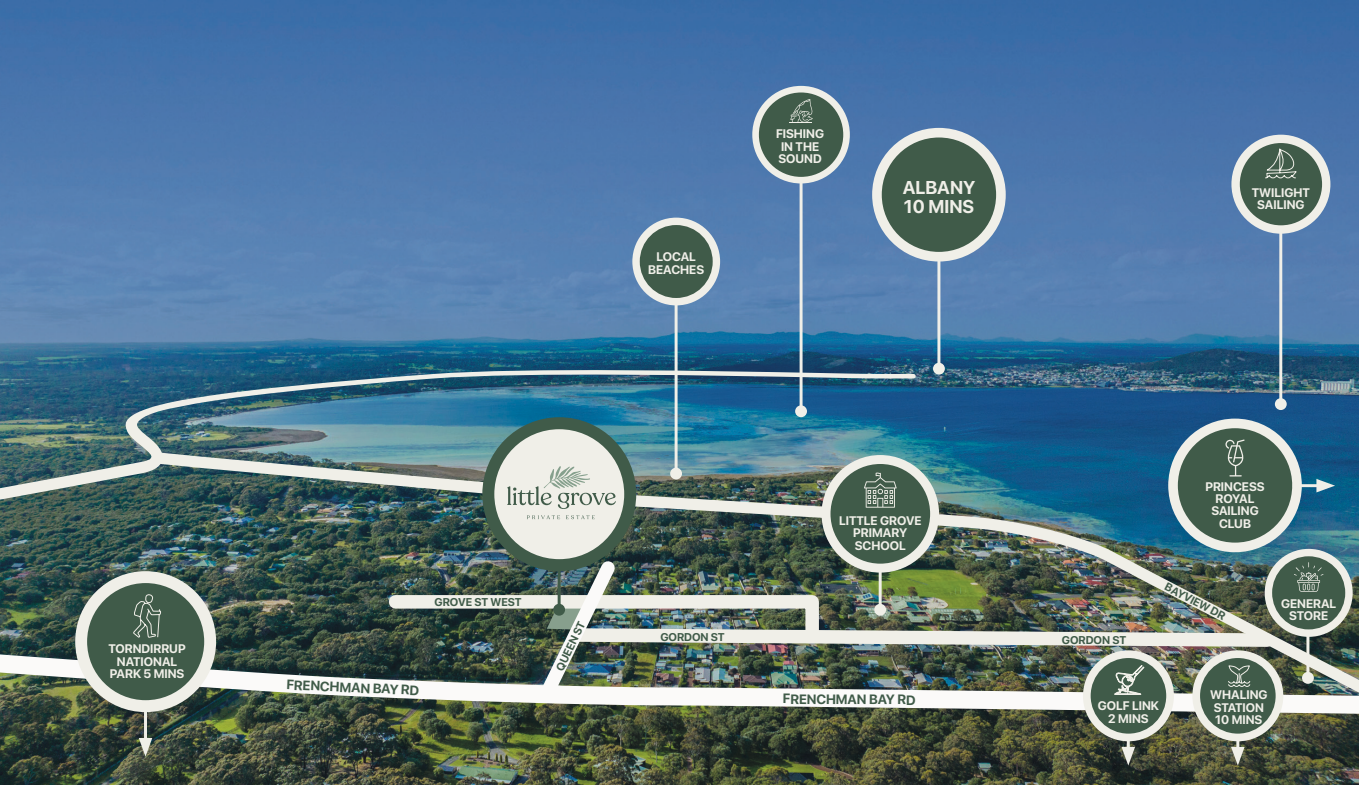
<style>
.page{position:relative;width:1359px;height:785px;background:#fff}
.page>*{position:absolute;margin:0;border:0;box-sizing:border-box;transform-origin:0 0}
.t1{font:700 18.45px "SF Pro Display";color:#f0efe8}
.t2{font:700 13.5px "SF Pro Display";color:#405b49}
.t3{font:700 12.38px/12.4px "SF Pro Display";color:#f0efe8;text-align:center}
.t4{font:700 11.25px "SF Pro Display";color:#405b49}
</style>
<div class="page">
<img style="left:0;top:0;width:1359px;height:784px">
<img style="left:145px;top:445px;width:1214px;height:199px">
<img style="left:0;top:644px;width:1359px;height:79px">
<div style="left:482px;top:417px;width:154px;height:154px;background:#405b49;border-radius:50%"></div>
<div style="left:494px;top:429px;width:130px;height:130px;background:#f0efe8;border-radius:50%"></div>
<div style="left:1168px;top:418px;width:133px;height:134px;background:#f0efe8;border-radius:50%"></div>
<div style="left:872px;top:128px;width:133px;height:133px;background:#f0efe8;border-radius:50%"></div>
<div style="left:1177px;top:428px;width:115px;height:114px;background:#405b49;border-radius:50%"></div>
<div style="left:881px;top:137px;width:115px;height:115px;background:#405b49;border-radius:50%"></div>
<hr style="left:1292px;top:484px;width:29px;height:3px;background:#f0efe8">
<svg style="left:1316px;top:479px;width:19px;height:13px"></svg>
<div style="left:1192px;top:650px;width:91px;height:91px;background:#f0efe8;border-radius:50%"></div>
<hr style="left:1236px;top:737px;width:3px;height:15px;background:#f0efe8">
<svg style="left:1231px;top:746px;width:13px;height:19px"></svg>
<div style="left:1200px;top:658px;width:75px;height:75px;background:#405b49;border-radius:50%"></div>
<div style="left:1083px;top:650px;width:90px;height:91px;background:#f0efe8;border-radius:50%"></div>
<div style="left:1090px;top:658px;width:76px;height:75px;background:#405b49;border-radius:50%"></div>
<hr style="left:1126px;top:737px;width:3px;height:15px;background:#f0efe8">
<svg style="left:1121px;top:746px;width:14px;height:19px"></svg>
<hr style="left:1279px;top:225px;width:3px;height:179px;background:#f0efe8">
<div style="left:1274px;top:398px;width:12px;height:12px;background:#f0efe8;border-radius:50%"></div>
<hr style="left:799px;top:177px;width:3px;height:234px;background:#f0efe8">
<hr style="left:937px;top:258px;width:3px;height:110px;background:#f0efe8">
<div style="left:933px;top:363px;width:12px;height:11px;background:#f0efe8;border-radius:50%"></div>
<div style="left:1264px;top:549px;width:88px;height:87px;background:#f0efe8;border-radius:50%"></div>
<hr style="left:1306px;top:634px;width:3px;height:43px;background:#f0efe8">
<div style="left:1302px;top:672px;width:11px;height:11px;background:#f0efe8;border-radius:50%"></div>
<div style="left:1272px;top:556px;width:73px;height:73px;background:#405b49;border-radius:50%"></div>
<svg style="left:527px;top:515px;width:33px;height:4px"></svg>
<svg style="left:566px;top:515px;width:29px;height:4px"></svg>
<svg style="left:507px;top:500px;width:109px;height:9px"></svg>
<div style="left:821px;top:455px;width:118px;height:117px;background:#f0efe8;border-radius:50%"></div>
<div style="left:830px;top:464px;width:100px;height:99px;background:#405b49;border-radius:50%"></div>
<svg style="left:865px;top:500px;width:30px;height:7px"></svg>
<div style="left:1231px;top:135px;width:99px;height:99px;background:#f0efe8;border-radius:50%"></div>
<div style="left:1239px;top:143px;width:83px;height:82px;background:#405b49;border-radius:50%"></div>
<div style="left:752px;top:86px;width:98px;height:97px;background:#f0efe8;border-radius:50%"></div>
<div style="left:759px;top:92px;width:84px;height:85px;background:#405b49;border-radius:50%"></div>
<svg style="left:1225px;top:439px;width:19px;height:37px"></svg>
<svg style="left:1294px;top:562px;width:29px;height:29px"></svg>
<img style="left:382px;top:550px;width:898px;height:161px">
<div style="left:75px;top:571px;width:141px;height:141px;background:#f0efe8;border-radius:50%"></div>
<div style="left:87px;top:583px;width:117px;height:117px;background:#405b49;border-radius:50%"></div>
<hr style="left:144px;top:707px;width:3px;height:36px;background:#f0efe8">
<svg style="left:139px;top:737px;width:13px;height:19px"></svg>
<svg style="left:133px;top:594px;width:28px;height:44px"></svg>
<svg style="left:1265px;top:148px;width:32px;height:31px"></svg>
<hr style="left:674px;top:295px;width:3px;height:178px;background:#f0efe8">
<div style="left:632px;top:217px;width:88px;height:88px;background:#f0efe8;border-radius:50%"></div>
<div style="left:640px;top:225px;width:72px;height:73px;background:#405b49;border-radius:50%"></div>
<svg style="left:789px;top:99px;width:24px;height:24px"></svg>
<img style="left:0;top:370px;width:915px;height:130px">
<p class="t3" style="left:108px;top:642px;width:79px">TORNDIRRUP<br>NATIONAL<br>PARK 5 MINS</p>
<p class="t3" style="left:656px;top:251px;width:41px">LOCAL</p>
<p class="t3" style="left:648px;top:263px;width:57px">BEACHES</p>
<p class="t3" style="left:776px;top:128px;width:50px">FISHING</p>
<p class="t3" style="left:781px;top:140px;width:40px">IN THE</p>
<p class="t3" style="left:778px;top:152px;width:45px">SOUND</p>
<p class="t1" style="left:902px;top:177px;width:74px">ALBANY</p>
<p class="t1" style="left:904px;top:195px;width:72px">10 MINS</p>
<p class="t4" style="left:434px;top:596px;width:89px">GROVE ST WEST</p>
<p class="t2" style="left:287px;top:677px;width:134px;rotate:2deg">FRENCHMAN BAY RD</p>
<p class="t4" style="left:553px;top:667px;width:55px;rotate:-64deg">QUEEN ST</p>
<p class="t4" style="left:660px;top:630px;width:66px">GORDON ST</p>
<p class="t3" style="left:839px;top:514px;width:84px">LITTLE GROVE</p>
<p class="t3" style="left:853px;top:527px;width:56px">PRIMARY</p>
<p class="t3" style="left:855px;top:539px;width:52px">SCHOOL</p>
<p class="t2" style="left:783px;top:690px;width:134px;rotate:1deg">FRENCHMAN BAY RD</p>
<p class="t3" style="left:1251px;top:186px;width:60px">TWILIGHT<br>SAILING</p>
<p class="t3" style="left:1205px;top:480px;width:61px">PRINCESS</p>
<p class="t3" style="left:1215px;top:492px;width:40px">ROYAL</p>
<p class="t3" style="left:1211px;top:505px;width:49px">SAILING</p>
<p class="t3" style="left:1219px;top:517px;width:33px">CLUB</p>
<p class="t4" style="left:1062px;top:633px;width:66px">GORDON ST</p>
<p class="t4" style="left:1168px;top:580px;width:68px;rotate:27deg">BAYVIEW DR</p>
<p class="t3" style="left:1281px;top:597px;width:57px">GENERAL</p>
<p class="t3" style="left:1289px;top:609px;width:41px">STORE</p>
<p class="t3" style="left:1097px;top:699px;width:63px">GOLF LINK</p>
<p class="t3" style="left:1108px;top:712px;width:42px">2 MINS</p>
<p class="t3" style="left:1210px;top:688px;width:59px;text-align:left">WHALING<br>STATION</p>
<p class="t3" style="left:1215px;top:713px;width:49px">10 MINS</p>
</div>
